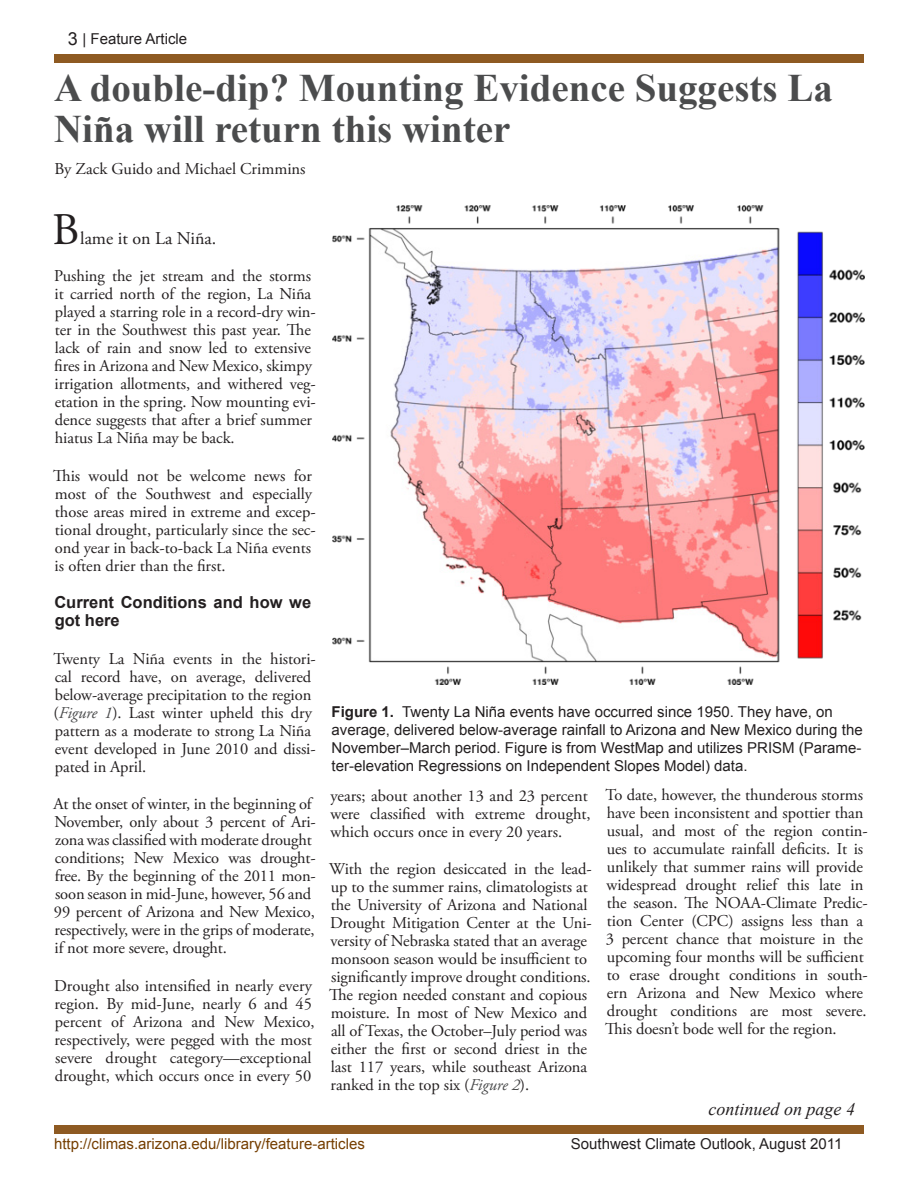
<style>
.page{position:relative;width:918px;height:1188px;background:#fff}
.page>*{position:absolute;margin:0;border:0;box-sizing:border-box;transform-origin:0 0}
.Feature_-_first_para{font:45.15px "Adobe Garamond Pro";color:#231f20}
.Feature_-_headline{font:700 39px/40.5px "Times New Roman";color:#4b4c4d}
.Continued_Text{font:italic 18px "Times New Roman";color:#231f20}
.Feature_-_first_para-2{font:18px "Adobe Garamond Pro";color:#231f20}
.Margin_text{font:18px "Arial";color:#231f20}
.main_body_text{font:16.5px/18px "Adobe Garamond Pro";letter-spacing:-.005em;color:#231f20}
.main_body_text-2{font:700 16.5px/18px "Arial";color:#231f20}
.Photo_Description{font:15px/18px "Arial";color:#231f20}
.t1{font:15px "Arial";color:#753e00}
.s1{font-style:italic;color:#4b4c4d}
.s2{font-weight:700}
</style>
<div class="page">
<div style="left:54px;top:1125px;width:810px;height:9px;background:#8e5a22"></div>
<div style="left:54px;top:54px;width:810px;height:9px;background:#8e5a22"></div>
<img style="left:332px;top:206px;width:533px;height:479px">
<p class="Margin_text" style="left:68px;top:26px;width:12px">3</p>
<p class="Photo_Description" style="left:82px;top:30px;width:106px">| Feature Article</p>
<p class="Feature_-_headline" style="left:54px;top:67px;width:781px">A double-dip? Mounting Evidence Suggests La<br>Niña will return this winter</p>
<p class="main_body_text" style="left:55px;top:161px;width:252px">By Zack Guido and Michael Crimmins</p>
<p class="Feature_-_first_para" style="left:52px;top:202px;width:29px">B</p>
<p class="Feature_-_first_para-2" style="left:80px;top:227px;width:138px">lame it on La Niña.</p>
<p class="main_body_text" style="left:54px;top:267px;width:263px">Pushing the jet stream and the storms it carried north of the region, La Niña played a starring role in a record-dry win&shy;ter in the Southwest this past year. The lack of rain and snow led to extensive fires in Arizona and New Mexico, skimpy irrigation allotments, and withered veg&shy;etation in the spring. Now mounting evi&shy;dence suggests that after a brief summer hiatus La Niña may be back.</p>
<p class="main_body_text" style="left:53px;top:467px;width:264px">This would not be welcome news for most of the Southwest and especially those areas mired in extreme and excep&shy;tional drought, particularly since the sec&shy;ond year in back-to-back La Niña events is often drier than the first.</p>
<p class="main_body_text-2" style="left:54px;top:594px;width:258px">Current Conditions and how we got here</p>
<p class="main_body_text" style="left:54px;top:650px;width:264px">Twenty La Niña events in the histori&shy;cal record have, on average, delivered below-average precipitation to the region (<span class="s1">Figure 1</span>). Last winter upheld this dry pattern as a moderate to strong La Niña event developed in June 2010 and dissi&shy;pated in April.</p>
<p class="main_body_text" style="left:53px;top:795px;width:264px">At the onset of winter, in the beginning of November, only about 3 percent of Ari&shy;zona was classified with moderate drought conditions; New Mexico was drought&shy;free. By the beginning of the 2011 mon&shy;soon season in mid-June, however, 56 and 99 percent of Arizona and New Mexico, respectively, were in the grips of moderate, if not more severe, drought.</p>
<p class="main_body_text" style="left:54px;top:977px;width:262px">Drought also intensified in nearly every region. By mid-June, nearly 6 and 45 percent of Arizona and New Mexico, respectively, were pegged with the most severe drought category—exceptional drought, which occurs once in every 50</p>
<p class="Photo_Description" style="left:332px;top:703px;width:533px"><span class="s2">Figure 1.</span> Twenty La Niña events have occurred since 1950. They have, on average, delivered below-average rainfall to Arizona and New Mexico during the November–March period. Figure is from WestMap and utilizes PRISM (Parame&shy;ter-elevation Regressions on Independent Slopes Model) data.</p>
<p class="main_body_text" style="left:331px;top:787px;width:262px">years; about another 13 and 23 percent were classified with extreme drought, which occurs once in every 20 years.</p>
<p class="main_body_text" style="left:329px;top:860px;width:264px">With the region desiccated in the lead&shy;up to the summer rains, climatologists at the University of Arizona and National Drought Mitigation Center at the Uni&shy;versity of Nebraska stated that an average monsoon season would be insufficient to significantly improve drought conditions.<br>The region needed constant and copious moisture. In most of New Mexico and all of Texas, the October–July period was either the first or second driest in the last 117 years, while southeast Arizona ranked in the top six (<span class="s1">Figure 2</span>).</p>
<p class="main_body_text" style="left:605px;top:786px;width:264px">To date, however, the thunderous storms have been inconsistent and spottier than usual, and most of the region contin&shy;ues to accumulate rainfall deficits. It is unlikely that summer rains will provide widespread drought relief this late in the season. The NOAA-Climate Predic&shy;tion Center (CPC) assigns less than a 3 percent chance that moisture in the upcoming four months will be sufficient to erase drought conditions in south&shy;ern Arizona and New Mexico where drought conditions are most severe.<br>This doesn’t bode well for the region.</p>
<p class="Continued_Text" style="left:709px;top:1097px;width:148px">continued on page 4</p>
<p class="t1" style="left:54px;top:1134px;width:312px">http://climas.arizona.edu/library/feature-articles</p>
<p class="Photo_Description" style="left:571px;top:1135px;width:273px">Southwest Climate Outlook, August 2011</p>
</div>
